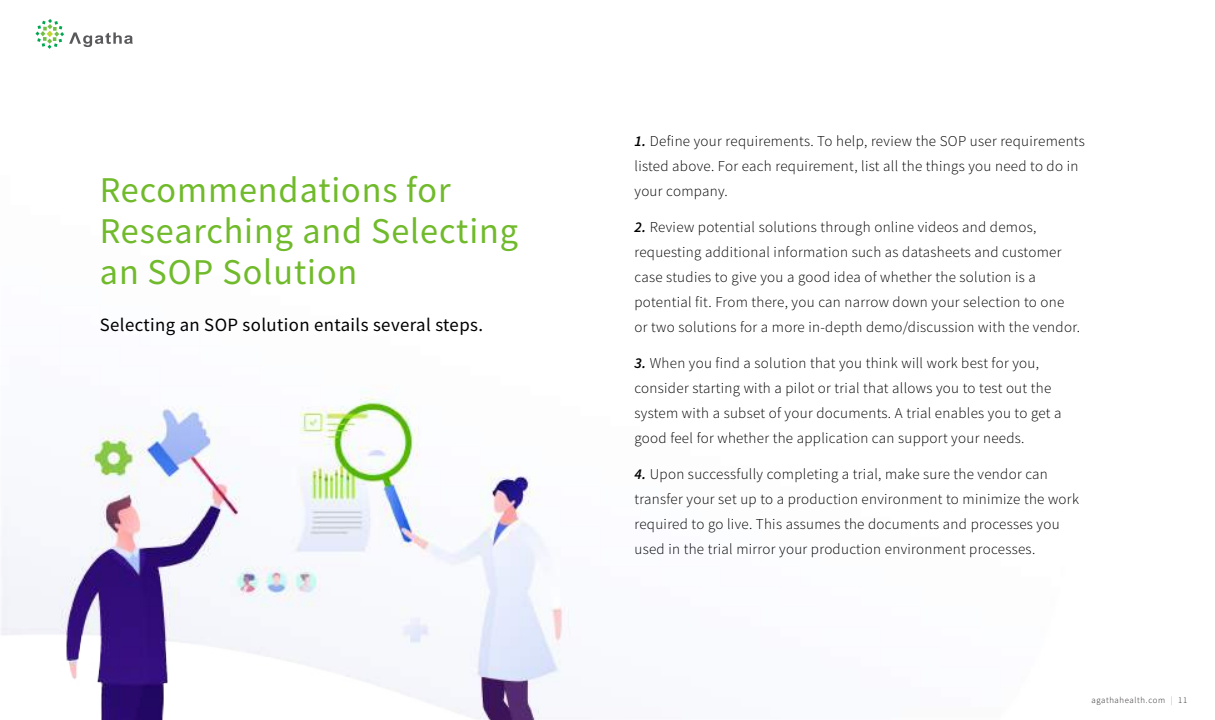
<style>
.page{position:relative;width:1215px;height:720px;background:#fff}
.page>*{position:absolute;margin:0;border:0;box-sizing:border-box;transform-origin:0 0}
.t1{font:36.25px/41.2px "Source Sans Variable";letter-spacing:.045em;color:#70ba2b}
.t2{font:18.75px "Source Sans Pro";letter-spacing:.02em;color:#000}
.t3{font:300 15px/25px "Source Sans Pro";letter-spacing:.02em;color:#000}
.t4{font:8.75px "Source Sans Variable";letter-spacing:.08em;color:#241f1f}
.s1{font-weight:600;font-style:italic}
.s2{color:#70ba2b}
</style>
<div class="page">
<svg style="left:36px;top:19px;width:97px;height:30px"></svg>
<img style="left:1px;top:396px;width:564px;height:324px">
<h1 class="t1" style="left:100px;top:170px;width:419px">Recommendations for<br>Researching and Selecting an SOP Solution</h1>
<p class="t2" style="left:100px;top:313px;width:385px">Selecting an SOP solution entails several steps.</p>
<p class="t3" style="left:635px;top:128px;width:452px"><span class="s1">1.</span> Define your requirements. To help, review the SOP user requirements listed above. For each requirement, list all the things you need to do in your company.</p>
<p class="t3" style="left:635px;top:214px;width:447px"><span class="s1">2.</span> Review potential solutions through online videos and demos, requesting additional information such as datasheets and customer case studies to give you a good idea of whether the solution is a potential fit. From there, you can narrow down your selection to one or two solutions for a more in-depth demo/discussion with the vendor.</p>
<p class="t3" style="left:635px;top:351px;width:429px"><span class="s1">3.</span> When you find a solution that you think will work best for you, consider starting with a pilot or trial that allows you to test out the system with a subset of your documents. A trial enables you to get a good feel for whether the application can support your needs.</p>
<p class="t3" style="left:635px;top:462px;width:446px"><span class="s1">4.</span> Upon successfully completing a trial, make sure the vendor can transfer your set up to a production environment to minimize the work required to go live. This assumes the documents and processes you used in the trial mirror your production environment processes.</p>
<p class="t4" style="left:1091px;top:695px;width:97px">agathahealth.com <span class="s2">|</span> 11</p>
</div>
